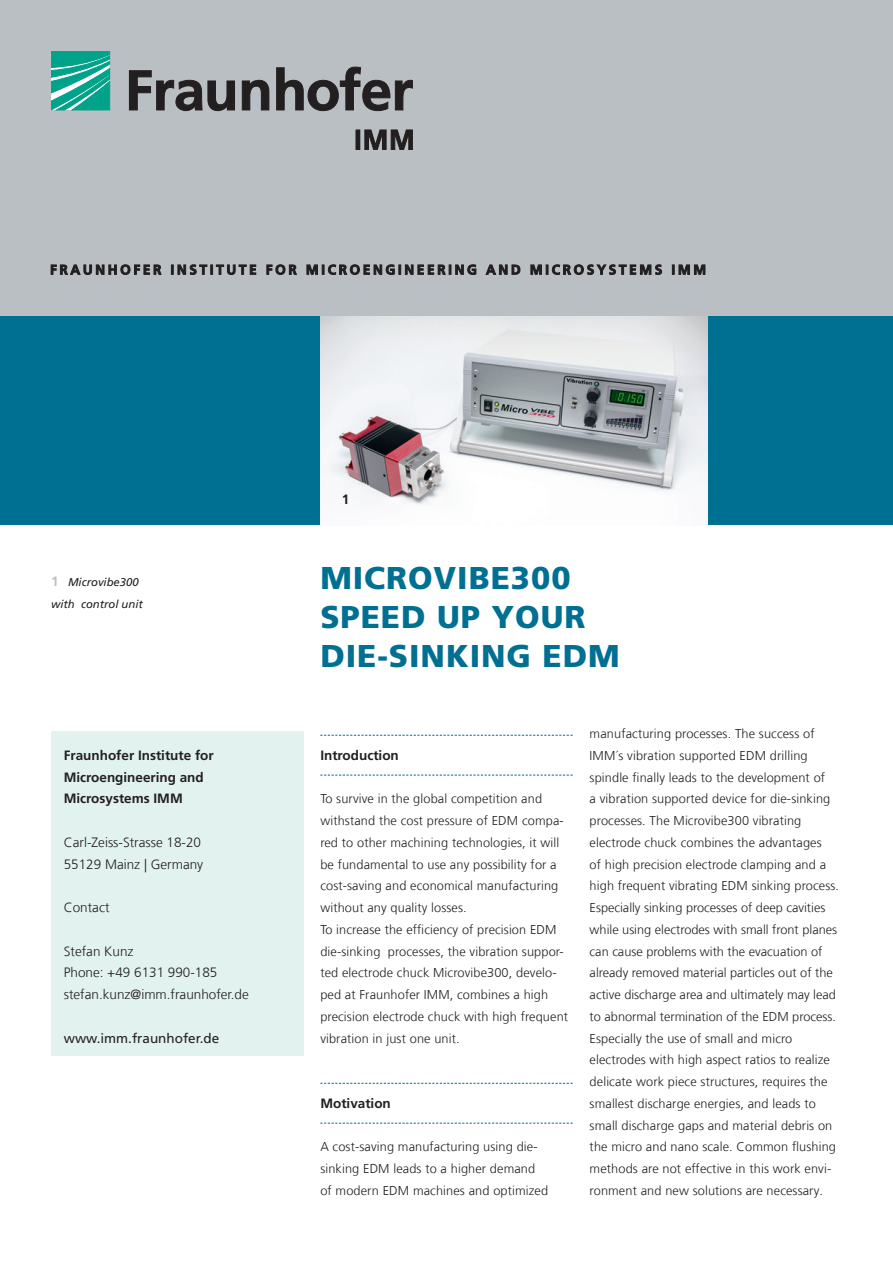
<style>
.page{position:relative;width:893px;height:1263px;background:#fff}
.page>*{position:absolute;margin:0;border:0;box-sizing:border-box;transform-origin:0 0}
.t1{font:900 31.5px/39px "Frutiger LT Com";letter-spacing:.03em;color:#007092}
.t2{font:300 13.5px/21.8px "Frutiger LT Com";color:#231f20}
.t3{font:700 13.5px/21.8px "Frutiger LT Com";color:#231f20}
.t4{font:13.5px "Frutiger LT Com";color:#231f20}
.t5{font:300 12.75px/21.8px "Frutiger LT Com";letter-spacing:.01em;color:#231f20}
.t6{font:italic 11.25px/21.8px "Frutiger LT Com";color:#231f20}
.s1{font-weight:700;font-style:normal;font-size:13.5px;color:#babfc3}
</style>
<div class="page">
<div style="left:0;top:315px;width:893px;height:210px;background:#007092"></div>
<img style="left:320px;top:315px;width:388px;height:210px">
<div style="left:0;top:0;width:893px;height:315px;background:#babfc3"></div>
<div style="left:51px;top:731px;width:252px;height:324px;background:#e2f2ef"></div>
<svg style="left:320px;top:735px;width:253px;height:1px"></svg>
<svg style="left:320px;top:775px;width:253px;height:1px"></svg>
<svg style="left:320px;top:1083px;width:253px;height:1px"></svg>
<svg style="left:320px;top:1123px;width:253px;height:1px"></svg>
<svg style="left:51px;top:51px;width:59px;height:59px;background:#2eb39e"></svg>
<svg style="left:129px;top:67px;width:283px;height:44px"></svg>
<div style="left:356px;top:130px;width:4px;height:20px;border:1px solid #231f20"></div>
<svg style="left:365px;top:130px;width:47px;height:20px"></svg>
<svg style="left:51px;top:265px;width:654px;height:10px"></svg>
<p class="t6" style="left:51px;top:571px;width:93px"><span class="s1">1</span> Microvibe300 with control unit</p>
<p class="t3" style="left:64px;top:744px;width:152px">Fraunhofer Institute for<br>Microengineering and<br>Microsystems IMM</p>
<p class="t2" style="left:64px;top:831px;width:141px">Carl-Zeiss-Strasse 18-20<br>55129 Mainz | Germany</p>
<p class="t2" style="left:64px;top:896px;width:47px">Contact</p>
<p class="t2" style="left:64px;top:940px;width:187px">Stefan Kunz<br>Phone: +49 6131 990-185 stefan.kunz@imm.fraunhofer.de</p>
<p class="t4" style="left:64px;top:1030px;width:157px">www.imm.fraunhofer.de</p>
<p class="t3" style="left:342px;top:488px;width:9px">1</p>
<h1 class="t1" style="left:320px;top:558px;width:301px">MICROVIBE300<br>SPEED UP YOUR<br>DIE-SINKING EDM</h1>
<p class="t3" style="left:320px;top:744px;width:80px">Introduction</p>
<p class="t5" style="left:320px;top:788px;width:249px">To survive in the global competition and withstand the cost pressure of EDM compa&shy;red to other machining technologies, it will be fundamental to use any possibility for a cost-saving and economical manufacturing without any quality losses.<br>To increase the efficiency of precision EDM die-sinking processes, the vibration suppor&shy;ted electrode chuck Microvibe300, develo&shy;ped at Fraunhofer IMM, combines a high precision electrode chuck with high frequent vibration in just one unit.</p>
<p class="t3" style="left:320px;top:1092px;width:72px">Motivation</p>
<p class="t5" style="left:320px;top:1136px;width:229px">A cost-saving manufacturing using die&shy;sinking EDM leads to a higher demand of modern EDM machines and optimized</p>
<p class="t5" style="left:590px;top:723px;width:251px">manufacturing processes. The success of IMM´s vibration supported EDM drilling spindle finally leads to the development of<br>a vibration supported device for die-sinking processes. The Microvibe300 vibrating electrode chuck combines the advantages<br>of high precision electrode clamping and a high frequent vibrating EDM sinking process.<br>Especially sinking processes of deep cavities while using electrodes with small front planes can cause problems with the evacuation of already removed material particles out of the active discharge area and ultimately may lead to abnormal termination of the EDM process.<br>Especially the use of small and micro electrodes with high aspect ratios to realize delicate work piece structures, requires the smallest discharge energies, and leads to small discharge gaps and material debris on the micro and nano scale. Common flushing methods are not effective in this work envi&shy;ronment and new solutions are necessary.</p>
</div>
